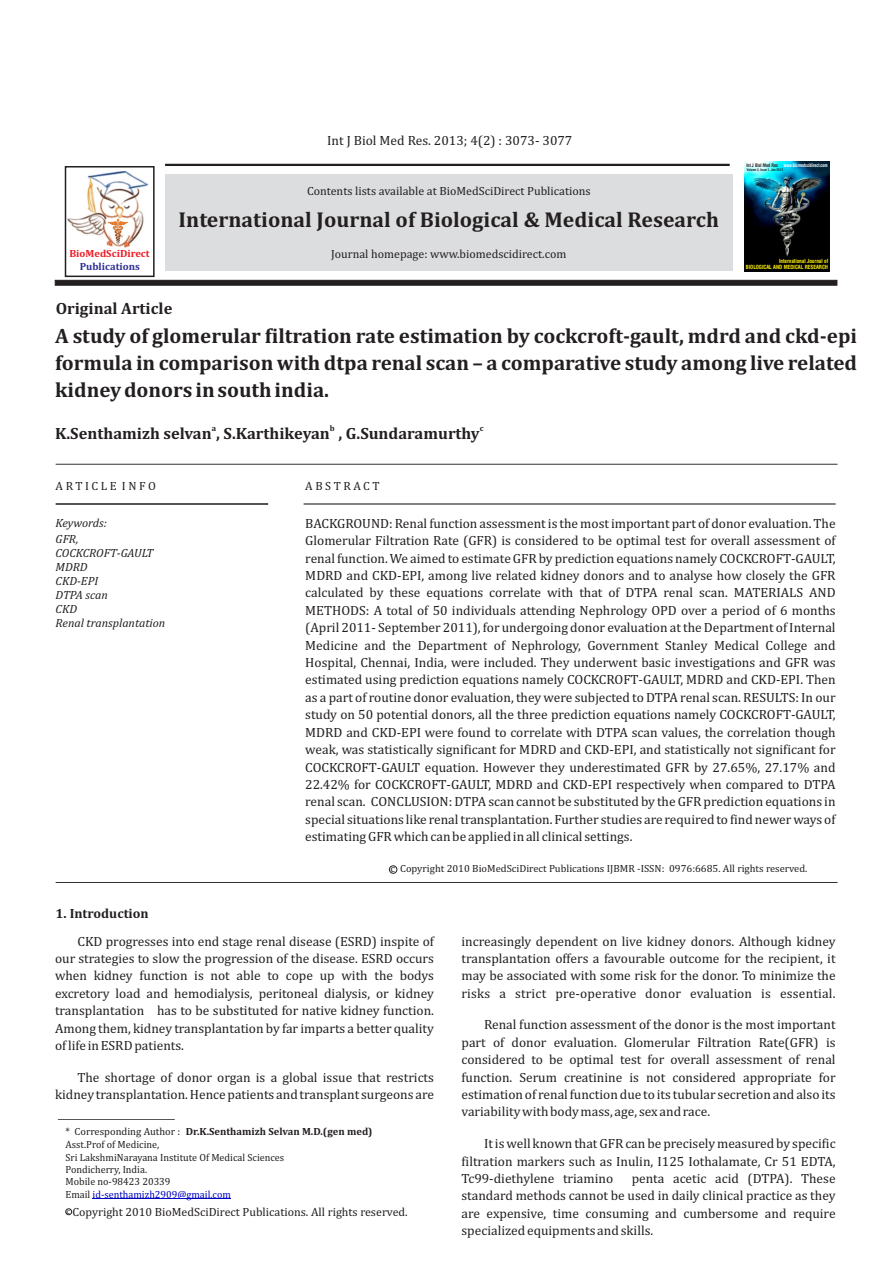
<style>
.page{position:relative;width:893px;height:1263px;background:#fff}
.page>*{position:absolute;margin:0;border:0;box-sizing:border-box;transform-origin:0 0}
.t1{font:700 21.75px "Cambria";color:#231f20}
.t2{font:700 21px/27px "Cambria";color:#231f20;text-align:justify}
.t3{font:700 16.5px "Cambria";color:#231f20}
.t4{font:13.5px/17.4px "Cambria";color:#231f20;text-align:justify}
.t5{font:700 13.5px "Cambria";color:#231f20}
.t6{font:12px "Cambria";color:#231f20}
.t7{font:italic 12px/14.1px "Cambria";color:#231f20}
.t8{font:12px "Cambria";letter-spacing:.215em;color:#231f20}
.t9{font:10.5px/13.5px "Cambria";color:#231f20}
.t10{font:10.5px "Cambria";color:#0000c4}
.t11{font:700 10.5px "Cambria";color:#ed1c24}
.t12{font:700 10.5px "Cambria";color:#2e3092}
.t13{font:700 8.25px "Cambria";color:#231f20}
.t14{font:8.25px "Cambria";color:#231f20}
.t15{font:700 condensed 5.55px/6.6px "Swiss 721 BT";color:#fff200;text-align:right;scale:.96 1}
.t16{font:700 condensed 4.8px "Swiss 721 BT";color:#fff;scale:.88 1}
.t17{font:700 condensed 3.45px "Swiss 721 BT";color:#231f20;scale:.92 1}
.s1{color:#231f20}
.s2{font-weight:700}
</style>
<div class="page">
<hr style="left:165px;top:164px;width:565px;height:2px;background:#231f20">
<svg style="left:55px;top:280px;width:782px;height:6px;background:#2c2829"></svg>
<div style="left:165px;top:174px;width:567px;height:96px;background:#dcddde"></div>
<hr style="left:56px;top:464px;width:781px;height:1px;background:#231f20">
<hr style="left:56px;top:504px;width:212px;height:1px;background:#231f20">
<hr style="left:304px;top:504px;width:532px;height:1px;background:#231f20">
<div style="left:65px;top:166px;width:90px;height:111px;border:2px solid #231f20"></div>
<img style="left:68px;top:171px;width:80px;height:77px">
<svg style="left:108px;top:219px;width:20px;height:25px"></svg>
<img style="left:744px;top:161px;width:85px;height:111px">
<hr style="left:56px;top:882px;width:781px;height:1px;background:#231f20">
<div style="left:389px;top:865px;width:8px;height:9px;border:1px solid #231f20;border-radius:50%"></div>
<hr style="left:58px;top:1119px;width:117px;height:1px;background:#231f20">
<hr style="left:93px;top:1198px;width:138px;height:1px;background:#0000c4">
<div style="left:65px;top:1208px;width:7px;height:7px;border:1px solid #231f20;border-radius:50%"></div>
<p class="t4" style="left:327px;top:132px;width:247px">Int J Biol Med Res. 2013; 4(2) : 3073- 3077</p>
<p class="t6" style="left:307px;top:185px;width:285px">Contents lists available at BioMedSciDirect Publications</p>
<h1 class="t1" style="left:179px;top:210px;width:542px">International Journal of Biological &amp; Medical Research</h1>
<p class="t16" style="left:746px;top:163px;width:94px"><span class="s1">Int J Biol Med Res</span> www.biomedscidirect.com</p>
<p class="t17" style="left:747px;top:169px;width:41px">Volume 3, Issue 1, Jan 2012</p>
<p class="t6" style="left:331px;top:249px;width:237px">Journal homepage: www.biomedscidirect.com</p>
<p class="t11" style="left:69px;top:249px;width:82px">BioMedSciDirect</p>
<p class="t12" style="left:80px;top:262px;width:62px">Publications</p>
<p class="t15" style="left:746px;top:258px;width:87px">International Journal of<br>BIOLOGICAL AND MEDICAL RESEARCH</p>
<p class="t3" style="left:56px;top:301px;width:118px">Original Article</p>
<h2 class="t2" style="left:55px;top:323px;width:803px">A study of glomerular filtration rate estimation by cockcroft-gault, mdrd and ckd-epi formula in comparison with dtpa renal scan – a comparative study among live related kidney donors in south india.</h2>
<p class="t13" style="left:212px;top:424px;width:6px">a</p>
<p class="t13" style="left:330px;top:424px;width:6px">b</p>
<p class="t13" style="left:480px;top:424px;width:5px">c</p>
<p class="t3" style="left:55px;top:426px;width:426px">K.Senthamizh selvan , S.Karthikeyan , G.Sundaramurthy</p>
<p class="t8" style="left:56px;top:481px;width:102px">ARTICLE INFO</p>
<p class="t8" style="left:305px;top:481px;width:76px">ABSTRACT</p>
<p class="t7" style="left:56px;top:516px;width:53px;line-height:15.8px">Keywords:<br>GFR,</p>
<p class="t7" style="left:56px;top:547px;width:111px">COCKCROFT-GAULT<br>MDRD<br>CKD-EPI<br>DTPA scan<br>CKD<br>Renal transplantation</p>
<p class="t4" style="left:305px;top:515px;width:532px">BACKGROUND: Renal function assessment is the most important part of donor evaluation. The Glomerular Filtration Rate (GFR) is considered to be optimal test for overall assessment of renal function. We aimed to estimate GFR by prediction equations namely COCKCROFT-GAULT, MDRD and CKD-EPI, among live related kidney donors and to analyse how closely the GFR calculated by these equations correlate with that of DTPA renal scan. MATERIALS AND METHODS: A total of 50 individuals attending Nephrology OPD over a period of 6 months (April 2011- September 2011), for undergoing donor evaluation at the Department of Internal Medicine and the Department of Nephrology, Government Stanley Medical College and Hospital, Chennai, India, were included. They underwent basic investigations and GFR was estimated using prediction equations namely COCKCROFT-GAULT, MDRD and CKD-EPI. Then as a part of routine donor evaluation, they were subjected to DTPA renal scan. RESULTS: In our study on 50 potential donors, all the three prediction equations namely COCKCROFT-GAULT, MDRD and CKD-EPI were found to correlate with DTPA scan values, the correlation though weak, was statistically significant for MDRD and CKD-EPI, and statistically not significant for COCKCROFT-GAULT equation. However they underestimated GFR by 27.65%, 27.17% and 22.42% for COCKCROFT-GAULT, MDRD and CKD-EPI respectively when compared to DTPA renal scan. CONCLUSION: DTPA scan cannot be substituted by the GFR prediction equations in special situations like renal transplantation. Further studies are required to find newer ways of estimating GFR which can be applied in all clinical settings.</p>
<p class="t9" style="left:390px;top:863px;width:418px">c Copyright 2010 BioMedSciDirect Publications IJBMR -ISSN: 0976:6685. All rights reserved.</p>
<p class="t5" style="left:56px;top:907px;width:95px">1. Introduction</p>
<p class="t4" style="left:55px;top:933px;width:380px;text-indent:23px">CKD progresses into end stage renal disease (ESRD) inspite of our strategies to slow the progression of the disease. ESRD occurs when kidney function is not able to cope up with the bodys excretory load and hemodialysis, peritoneal dialysis, or kidney transplantation has to be substituted for native kidney function.<br>Among them, kidney transplantation by far imparts a better quality of life in ESRD patients.</p>
<p class="t4" style="left:55px;top:1069px;width:380px;text-align:right">The shortage of donor organ is a global issue that restricts kidney transplantation. Hence patients and transplant surgeons are</p>
<p class="t9" style="left:66px;top:1125px;width:309px">* Corresponding Author : <span class="s2">Dr.K.Senthamizh Selvan M.D.(gen med)<br></span>Asst.Prof of Medicine,</p>
<p class="t9" style="left:66px;top:1151px;width:220px;line-height:12.3px">Sri LakshmiNarayana Institute Of Medical Sciences<br>Pondicherry, India.</p>
<p class="t10" style="left:66px;top:1189px;width:167px"><span class="s1">Email</span> id-senthamizh2909@gmail.com</p>
<p class="t9" style="left:66px;top:1175px;width:107px">Mobile no-98423 20339</p>
<p class="t6" style="left:72px;top:1206px;width:337px">Copyright 2010 BioMedSciDirect Publications. All rights reserved.</p>
<p class="t14" style="left:67px;top:1207px;width:5px">c</p>
<p class="t4" style="left:461px;top:933px;width:376px">increasingly dependent on live kidney donors. Although kidney transplantation offers a favourable outcome for the recipient, it may be associated with some risk for the donor. To minimize the risks a strict pre-operative donor evaluation is essential.</p>
<p class="t4" style="left:461px;top:1017px;width:376px;text-indent:23px">Renal function assessment of the donor is the most important part of donor evaluation. Glomerular Filtration Rate(GFR) is considered to be optimal test for overall assessment of renal function. Serum creatinine is not considered appropriate for estimation of renal function due to its tubular secretion and also its variability with body mass, age, sex and race.</p>
<p class="t4" style="left:461px;top:1136px;width:376px;text-indent:23px">It is well known that GFR can be precisely measured by specific filtration markers such as Inulin, I125 Iothalamate, Cr 51 EDTA, Tc99-diethylene triamino</p>
<p class="t4" style="left:461px;top:1170px;width:376px;text-indent:170px">penta acetic acid (DTPA). These standard methods cannot be used in daily clinical practice as they are expensive, time consuming and cumbersome and require specialized equipments and skills.</p>
</div>
